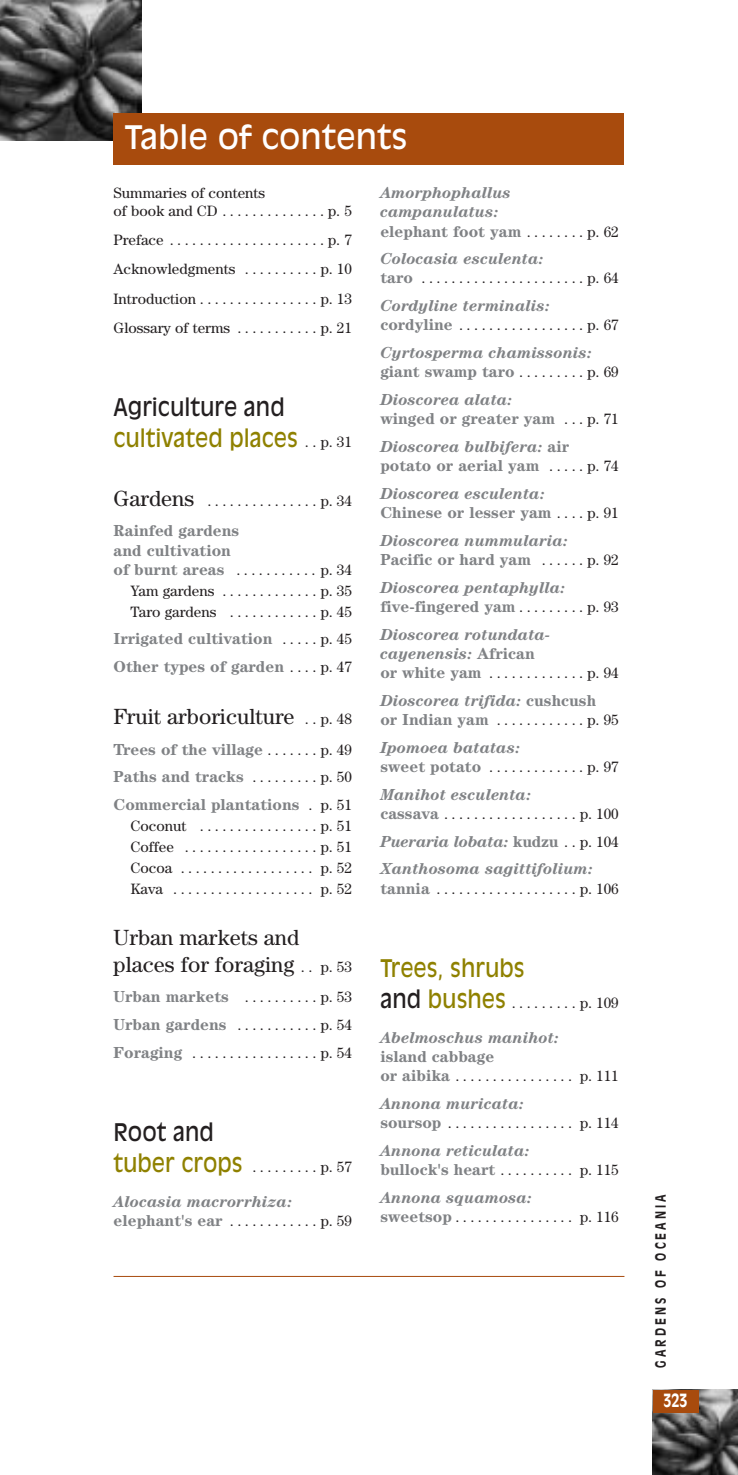
<style>
.page{position:relative;width:738px;height:1475px;background:#fff}
.page>*{position:absolute;margin:0;border:0;box-sizing:border-box;transform-origin:0 0}
.t1{font:32px "Antique Olive";color:#fff}
.t2{font:24px/30.6px "Antique Olive";color:#8f8100;scale:.9 1}
.t3{font:24px "Antique Olive";color:#231f20;scale:.9 1}
.t4{font:22px/26.4px "Century";color:#231f20}
.t5{font:700 18px "Antique Olive";color:#fff;scale:.8 1}
.t6{font:italic 700 16px/19.2px "Century";color:#808285}
.t7{font:700 16px/19.2px "Century";color:#808285}
.t8{font:15px/29.4px "Century";color:#231f20;text-align:justify}
.t9{font:700 14px "Antique Olive";letter-spacing:.28em;color:#231f20;scale:.8 1}
.s1{color:#231f20}
.s2{font-family:"Century";font-size:15px;color:#231f20}
.s3{font-size:22px}
.s4{font-weight:700;font-size:16px;color:#808285}
.s5{font-weight:400;font-size:15px;color:#231f20}
.s6{font-size:15px}
.s7{font-family:"Antique Olive";font-size:24px;color:#8f8100}
.s8{font-style:normal}
.s9{font-weight:400;font-style:normal;font-size:15px;color:#231f20}
.s10{font-style:italic}
.s11{font-family:"Antique Olive";font-size:24px}
</style>
<div class="page">
<img style="left:652px;top:1389px;width:85px;height:85px">
<div style="left:652px;top:1389px;width:45px;height:23px;background:#a84b0d"></div>
<hr style="left:113px;top:1275px;width:511px;height:1px;background:#a84b0d">
<img style="left:0;top:0;width:142px;height:141px">
<div style="left:113px;top:113px;width:511px;height:51px;background:#a84b0d"></div>
<h1 class="t1" style="left:125px;top:124px;width:284px">Table of contents</h1>
<p class="t8" style="left:113px;top:185px;width:240px;line-height:18px">Summaries of contents ofbookandCD..............p.5</p>
<p class="t8" style="left:113px;top:226px;width:240px">Preface .....................p.7<br>Acknowledgments . . . . . . . . . . p. 10<br>Introduction................p.13<br>Glossaryofterms ...........p.21</p>
<h2 class="t2" style="left:113px;top:393px;width:266px"><span class="s1">Agriculture and </span>cultivated places <span class="s2">. . p. 31</span></h2>
<p class="t8" style="left:113px;top:487px;width:240px"><span class="s3">Gardens</span> ...............p.34</p>
<p class="t7" style="left:113px;top:522px;width:127px">Rainfed gardens and cultivation</p>
<p class="t8" style="left:130px;top:560px;width:223px;line-height:21.2px;text-indent:-17px"><span class="s4">ofburntareas</span> ...........p.34<br>Yamgardens .............p.35<br>Tarogardens ............p.45</p>
<p class="t7" style="left:113px;top:626px;width:240px;line-height:27.8px">Irrigated cultivation <span class="s5">. . . . . p. 45<br></span>Other types of garden <span class="s5">. . . . p. 47</span></p>
<h3 class="t4" style="left:113px;top:705px;width:240px">Fruit arboriculture <span class="s6">. . p. 48</span></h3>
<p class="t7" style="left:113px;top:736px;width:240px;line-height:27.8px;text-align:justify">Trees of the village <span class="s5">. . . . . . . p. 49<br></span>Paths and tracks <span class="s5">. . . . . . . . . p. 50<br></span>Commercial plantations <span class="s5">. p. 51</span></p>
<p class="t8" style="left:130px;top:817px;width:223px;line-height:20.8px">Coconut ................p.51<br>Coffee ..................p.51<br>Cocoa .................. p.52<br>Kava ................... p.52</p>
<h3 class="t4" style="left:113px;top:926px;width:240px">Urban markets and places for foraging <span class="s6">. . p. 53</span></h3>
<p class="t8" style="left:113px;top:984px;width:240px;line-height:27.8px"><span class="s4">Urbanmarkets</span> ..........p.53<br><span class="s4">Urbangardens</span> ...........p.54<br><span class="s4">Foraging</span> .................p.54</p>
<h2 class="t3" style="left:113px;top:1122px;width:113px">Root and</h2>
<p class="t8" style="left:113px;top:1153px;width:240px"><span class="s7">tubercrops</span> .........p.57</p>
<p class="t6" style="left:113px;top:1192px;width:180px">Alocasia macrorrhiza:</p>
<p class="t8" style="left:113px;top:1207px;width:240px"><span class="s4">elephant'sear</span> ............p.59</p>
<p class="t6" style="left:380px;top:184px;width:240px">Amorphophallus campanulatus:<br><span class="s8">elephant foot yam</span> <span class="s9">. . . . . . . . p. 62</span></p>
<p class="t6" style="left:380px;top:250px;width:164px">Colocasia esculenta:</p>
<p class="t8" style="left:380px;top:265px;width:240px"><span class="s4">taro</span> ......................p.64</p>
<p class="t6" style="left:380px;top:297px;width:171px">Cordyline terminalis:</p>
<p class="t8" style="left:380px;top:312px;width:240px"><span class="s4">cordyline</span> .................p.67</p>
<p class="t6" style="left:380px;top:344px;width:240px">Cyrtosperma chamissonis: <span class="s8">giant swamp taro</span> <span class="s9">. . . . . . . . . p. 69</span></p>
<p class="t7" style="left:380px;top:391px;width:240px"><span class="s10">Dioscorea alata:<br></span>winged or greater yam <span class="s5">. . . p. 71</span></p>
<p class="t7" style="left:380px;top:438px;width:240px"><span class="s10">Dioscorea bulbifera:</span> air potato or aerial yam <span class="s5">. . . . . p. 74</span></p>
<p class="t6" style="left:380px;top:485px;width:240px">Dioscorea esculenta:<br><span class="s8">Chinese or lesser yam</span> <span class="s9">. . . . p. 91</span></p>
<p class="t6" style="left:380px;top:532px;width:240px">Dioscorea nummularia:<br><span class="s8">Pacific or hard yam</span> <span class="s9">. . . . . . p. 92</span></p>
<p class="t6" style="left:380px;top:579px;width:240px">Dioscorea pentaphylla: <span class="s8">five-fingered yam</span> <span class="s9">. . . . . . . . . p. 93</span></p>
<p class="t6" style="left:380px;top:626px;width:172px">Dioscorea rotundata&shy;cayenensis: <span class="s8">African</span></p>
<p class="t8" style="left:380px;top:659px;width:240px"><span class="s4">orwhiteyam</span> .............p.94</p>
<p class="t6" style="left:380px;top:692px;width:217px">Dioscorea trifida: <span class="s8">cushcush</span></p>
<p class="t8" style="left:380px;top:706px;width:240px"><span class="s4">orIndianyam</span> ............p.95</p>
<p class="t6" style="left:380px;top:739px;width:141px">Ipomoea batatas:</p>
<p class="t8" style="left:380px;top:753px;width:240px"><span class="s4">sweetpotato</span> .............p.97</p>
<p class="t6" style="left:380px;top:785px;width:152px">Manihot esculenta:</p>
<p class="t8" style="left:380px;top:800px;width:240px"><span class="s4">cassava</span>..................p.100</p>
<p class="t6" style="left:380px;top:828px;width:240px;line-height:27.6px">Pueraria lobata: <span class="s8">kudzu</span> <span class="s9">. . p. 104<br></span>Xanthosoma sagittifolium:</p>
<p class="t8" style="left:380px;top:875px;width:240px"><span class="s4">tannia</span> ...................p.106</p>
<h2 class="t2" style="left:380px;top:954px;width:162px">Trees, shrubs</h2>
<p class="t8" style="left:380px;top:989px;width:240px"><span class="s11">and</span><span class="s7">bushes</span> .........p.109</p>
<p class="t6" style="left:380px;top:1028px;width:180px">Abelmoschus manihot:</p>
<p class="t7" style="left:380px;top:1048px;width:115px">island cabbage</p>
<p class="t8" style="left:380px;top:1062px;width:240px"><span class="s4">oraibika</span> ................ p.111</p>
<p class="t6" style="left:380px;top:1095px;width:145px">Annona muricata:</p>
<p class="t8" style="left:380px;top:1109px;width:240px"><span class="s4">soursop</span> ................. p.114</p>
<p class="t6" style="left:380px;top:1141px;width:150px">Annona reticulata:</p>
<p class="t8" style="left:380px;top:1156px;width:240px"><span class="s4">bullock's heart</span> . . . . . . . . . . p. 115</p>
<p class="t6" style="left:380px;top:1188px;width:153px">Annona squamosa:</p>
<p class="t8" style="left:380px;top:1203px;width:240px"><span class="s4">sweetsop</span>................ p.116</p>
<p class="t9" style="left:654px;top:1367px;width:219px;rotate:-90deg">GARDENS OF OCEANIA</p>
<p class="t5" style="left:663px;top:1392px;width:32px">323</p>
</div>
